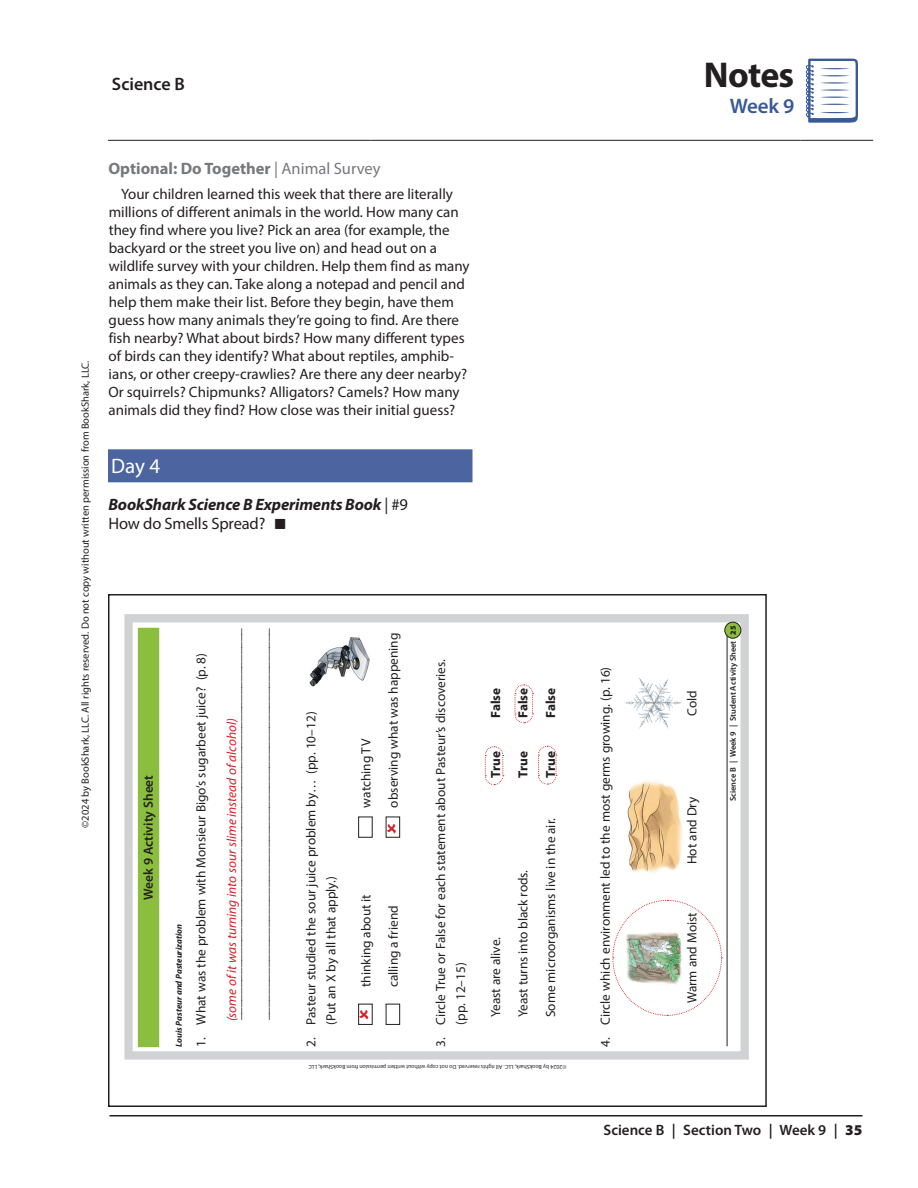
<style>
.page{position:relative;width:918px;height:1188px;background:#fff}
.page>*{position:absolute;margin:0;border:0;box-sizing:border-box;transform-origin:0 0}
.t1{font:700 36px "Myriad Pro";letter-spacing:-.02em;color:#231f20}
.t2{font:600 21px "Myriad Pro";color:#3a5997}
.Day_Heading__6pts_after{font:21px "Myriad Pro";color:#fff}
.t3{font:600 18px "Myriad Pro";color:#231f20}
.Book_Titles_and_Assignments__4_5_pts_aft{font:italic 700 16.5px/19.8px "Myriad Pro";letter-spacing:-.01em;color:#231f20}
.Book_Titles_and_Assignments_Pipeline_non{font:700 16.5px "Myriad Pro";color:#76787b}
.BodyText__6_pts_after{font:15px/18px "Myriad Pro";color:#231f20}
.t4{font:600 15px "Myriad Pro";color:#231f20}
.t5{font:13.35px/20px "Myriad Pro";color:#231f20}
.t6{font:italic 13.35px "Myriad Pro";color:#d1232a}
.t7{font:700 13.35px "Myriad Pro";color:#231f20}
.t8{font:600 13.35px "Myriad Pro";color:#231f20}
.t9{font:10.5px "Myriad Pro";color:#231f20}
.t10{font:italic 700 8.7px "Myriad Pro";color:#231f20}
.t11{font:600 8.25px "Myriad Pro";color:#231f20}
.t12{font:5.85px "Myriad Pro";color:#231f20}
.s1{font-weight:400}
.s2{font-weight:400;font-style:normal}
.s3{font-weight:900;font-size:7.95px}
.s4{font-weight:900}
</style>
<div class="page">
<hr style="left:110px;top:1115px;width:752px;height:2px;background:#231f20">
<svg style="left:109px;top:58px;width:763px;height:82px"></svg>
<hr style="left:108px;top:140px;width:262px;height:1px;background:#231f20">
<hr style="left:370px;top:140px;width:430px;height:1px;background:#231f20">
<hr style="left:800px;top:140px;width:73px;height:1px;background:#231f20">
<svg style="left:806px;top:59px;width:52px;height:64px"></svg>
<div style="left:138px;top:628px;width:21px;height:419px;background:#8bbd3f"></div>
<div style="left:358px;top:1004px;width:14px;height:21px;border:1px solid #231f20"></div>
<div style="left:358px;top:817px;width:14px;height:20px;border:1px solid #231f20"></div>
<div style="left:386px;top:1004px;width:14px;height:21px;border:1px solid #231f20"></div>
<div style="left:386px;top:817px;width:14px;height:20px;border:1px solid #231f20"></div>
<img style="left:309px;top:637px;width:60px;height:50px">
<img style="left:627px;top:780px;width:56px;height:93px">
<img style="left:638px;top:678px;width:14px;height:24px">
<div style="left:124px;top:614px;width:625px;height:446px;border:8px solid #d1d2d4"></div>
<svg style="left:484px;top:746px;width:20px;height:39px"></svg>
<svg style="left:514px;top:684px;width:20px;height:40px"></svg>
<svg style="left:538px;top:745px;width:19px;height:40px"></svg>
<svg style="left:612px;top:900px;width:110px;height:116px"></svg>
<hr style="left:727px;top:629px;width:1px;height:417px;background:#231f20">
<div style="left:725px;top:622px;width:16px;height:16px;background:#8bbd3f;border-radius:50%"></div>
<div style="left:724px;top:622px;width:17px;height:17px;border:1px solid #231f20;border-radius:50%"></div>
<div style="left:108px;top:594px;width:659px;height:513px;border:2px solid #231f20"></div>
<div style="left:108px;top:449px;width:364px;height:33px;background:#4c649f"></div>
<p class="t3" style="left:112px;top:72px;width:75px">Science B</p>
<p class="t9" style="left:79px;top:828px;width:469px;rotate:-90deg">©2024 by BookShark, LLC. All rights reserved. Do not copy without written permission from BookShark, LLC.</p>
<p class="Book_Titles_and_Assignments_Pipeline_non" style="left:108px;top:158px;width:274px">Optional: Do Together <span class="s1">| Animal Survey</span></p>
<p class="BodyText__6_pts_after" style="left:108px;top:185px;width:363px;text-indent:13px">Your children learned this week that there are literally millions of different animals in the world. How many can they find where you live? Pick an area (for example, the backyard or the street you live on) and head out on a wildlife survey with your children. Help them find as many animals as they can. Take along a notepad and pencil and help them make their list. Before they begin, have them guess how many animals they’re going to find. Are there fish nearby? What about birds? How many different types of birds can they identify? What about reptiles, amphib&shy;ians, or other creepy-crawlies? Are there any deer nearby?<br>Or squirrels? Chipmunks? Alligators? Camels? How many animals did they find? How close was their initial guess?</p>
<p class="Day_Heading__6pts_after" style="left:111px;top:453px;width:51px">Day 4</p>
<p class="Book_Titles_and_Assignments__4_5_pts_aft" style="left:108px;top:494px;width:301px">BookShark Science B Experiments Book <span class="s2">| #9<br>How do Smells Spread?</span> ■</p>
<p class="t8" style="left:140px;top:900px;width:126px;rotate:-90deg">Week 9 Activity Sheet</p>
<p class="t10" style="left:173px;top:1047px;width:125px;rotate:-90deg">Louis Pasteur and Pasteurization</p>
<p class="t5" style="left:191px;top:1047px;width:396px;rotate:-90deg">1. What was the problem with Monsieur Bigo’s sugarbeet juice? (p. 8)</p>
<p class="t5" style="left:222px;top:1020px;width:394px;line-height:27.5px;rotate:-90deg">___________________________________________________________ ___________________________________________________________</p>
<p class="t6" style="left:223px;top:1021px;width:305px;rotate:-90deg">(some of it was turning into sour slime instead of alcohol)</p>
<p class="t5" style="left:301px;top:1025px;width:314px;text-indent:-22px;rotate:-90deg">2. Pasteur studied the sour juice problem by… (pp. 10–12) (Put an X by all that apply.)</p>
<p class="t5" style="left:356px;top:808px;width:70px;rotate:-90deg">watching TV</p>
<p class="t5" style="left:383px;top:808px;width:176px;rotate:-90deg">observing what was happening</p>
<p class="t5" style="left:356px;top:987px;width:94px;rotate:-90deg">thinking about it</p>
<p class="t5" style="left:383px;top:987px;width:83px;rotate:-90deg">calling a friend</p>
<p class="t5" style="left:431px;top:1025px;width:367px;text-indent:-22px;rotate:-90deg">3. Circle True or False for each statement about Pasteur’s discoveries. (pp. 12–15)</p>
<p class="t7" style="left:487px;top:718px;width:31px;rotate:-90deg">False</p>
<p class="t7" style="left:487px;top:778px;width:28px;rotate:-90deg">True</p>
<p class="t5" style="left:485px;top:1017px;width:82px;rotate:-90deg">Yeast are alive.</p>
<p class="t7" style="left:514px;top:718px;width:31px;rotate:-90deg">False</p>
<p class="t7" style="left:514px;top:778px;width:28px;rotate:-90deg">True</p>
<p class="t5" style="left:513px;top:1017px;width:149px;rotate:-90deg">Yeast turns into black rods.</p>
<p class="t7" style="left:542px;top:718px;width:31px;rotate:-90deg">False</p>
<p class="t7" style="left:542px;top:778px;width:28px;rotate:-90deg">True</p>
<p class="t5" style="left:540px;top:1017px;width:201px;rotate:-90deg">Some microorganisms live in the air.</p>
<p class="t12" style="left:566px;top:1070px;width:259px;rotate:-180deg">©2024 by BookShark, LLC. All rights reserved. Do not copy without written permission from BookShark, LLC</p>
<h1 class="t1" style="left:704px;top:52px;width:92px">Notes</h1>
<h2 class="t2" style="left:730px;top:92px;width:66px">Week 9</h2>
<p class="t5" style="left:595px;top:1047px;width:382px;rotate:-90deg">4. Circle which environment led to the most germs growing. (p. 16)</p>
<p class="t5" style="left:682px;top:716px;width:27px;rotate:-90deg">Cold</p>
<p class="t5" style="left:682px;top:864px;width:69px;rotate:-90deg">Hot and Dry</p>
<p class="t5" style="left:682px;top:1003px;width:93px;rotate:-90deg">Warm and Moist</p>
<p class="t11" style="left:728px;top:801px;width:177px;rotate:-90deg">Science B | Week 9 | Student Activity Sheet <span class="s3">25</span></p>
<p class="t4" style="left:604px;top:1120px;width:260px">Science B | Section Two | Week 9 | <span class="s4">35</span></p>
</div>
